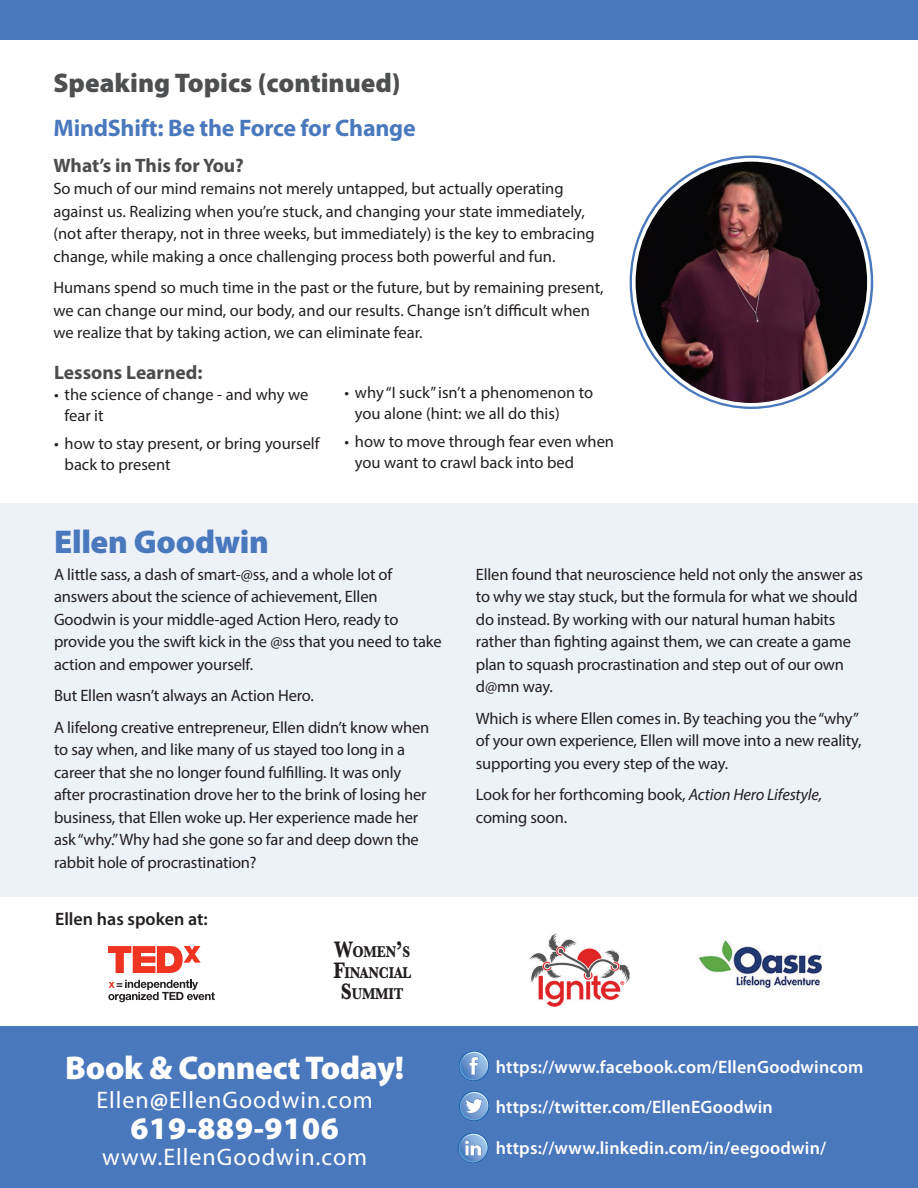
<style>
.page{position:relative;width:918px;height:1188px;background:#fff}
.page>*{position:absolute;margin:0;border:0;box-sizing:border-box;transform-origin:0 0}
.t1{font:900 33px "Myriad Pro";letter-spacing:-.01em;color:#fff}
.t2{font:900 33px "Myriad Pro";letter-spacing:-.01em;color:#4a78bd}
.t3{font:900 31.5px "Myriad Pro";letter-spacing:.02em;color:#fff}
.t4{font:900 27px "Myriad Pro";color:#4e4f50}
.t5{font:24px "Myriad Pro";letter-spacing:.04em;color:#fff}
.t6{font:700 24px "Myriad Pro";letter-spacing:-.01em;color:#4a78bd}
.t7{font:700 19.5px "Myriad Pro";color:#4b4c4d}
.t8{font:600 18px "Myriad Pro";letter-spacing:.01em;color:#fff}
.t9{font:600 18px "Myriad Pro";color:#231f20}
.t10{font:16.5px/22.5px "Myriad Pro";letter-spacing:-.01em;color:#231f20}
.t11{font:700 16.35px/20.9px "Baskerville";letter-spacing:-.015em;color:#231f20;text-align:center;scale:.83 1}
.s1{font-size:23.25px}
.s2{font-weight:700}
.s3{font-style:italic}
</style>
<div class="page">
<div style="left:0;top:503px;width:918px;height:393px;background:#edf1f8"></div>
<img style="left:529px;top:933px;width:101px;height:74px">
<div style="left:0;top:1026px;width:918px;height:162px;background:#4a78bd"></div>
<svg style="left:459px;top:1091px;width:30px;height:30px"></svg>
<svg style="left:459px;top:1051px;width:30px;height:30px"></svg>
<svg style="left:458px;top:1133px;width:31px;height:30px"></svg>
<img style="left:634px;top:160px;width:235px;height:245px">
<div style="left:0;top:0;width:918px;height:39px;background:#4a78bd"></div>
<img style="left:697px;top:940px;width:125px;height:49px">
<svg style="left:108px;top:980px;width:107px;height:22px"></svg>
<svg style="left:108px;top:946px;width:93px;height:27px"></svg>
<h3 class="t4" style="left:53px;top:64px;width:349px">Speaking Topics (continued)</h3>
<h3 class="t6" style="left:53px;top:113px;width:364px">MindShift: Be the Force for Change</h3>
<p class="t7" style="left:53px;top:153px;width:192px">What’s in This for You?</p>
<p class="t10" style="left:53px;top:177px;width:543px">So much of our mind remains not merely untapped, but actually operating against us. Realizing when you’re stuck, and changing your state immediately, (not after therapy, not in three weeks, but immediately) is the key to embracing change, while making a once challenging process both powerful and fun.</p>
<p class="t10" style="left:53px;top:276px;width:552px">Humans spend so much time in the past or the future, but by remaining present, we can change our mind, our body, and our results. Change isn’t difficult when we realize that by taking action, we can eliminate fear.</p>
<p class="t7" style="left:54px;top:360px;width:150px">Lessons Learned:</p>
<p class="t10" style="left:65px;top:384px;width:245px;line-height:21px;text-indent:-10px">• the science of change - and why we fear it</p>
<p class="t10" style="left:65px;top:433px;width:257px;line-height:21px;text-indent:-10px">• how to stay present, or bring yourself back to present</p>
<h1 class="t2" style="left:54px;top:520px;width:217px">Ellen Goodwin</h1>
<p class="t10" style="left:355px;top:382px;width:240px;line-height:21px;text-indent:-10px">• why “I suck” isn’t a phenomenon to you alone (hint: we all do this)</p>
<p class="t10" style="left:355px;top:430px;width:261px;line-height:21px;text-indent:-10px">• how to move through fear even when you want to crawl back into bed</p>
<p class="t10" style="left:54px;top:563px;width:389px">A little sass, a dash of smart-@ss, and a whole lot of answers about the science of achievement, Ellen Goodwin is your middle-aged Action Hero, ready to provide you the swift kick in the @ss that you need to take action and empower yourself.</p>
<p class="t10" style="left:54px;top:680px;width:377px;line-height:31.5px">But Ellen wasn’t always an Action Hero.<br>A lifelong creative entrepreneur, Ellen didn’t know when</p>
<p class="t10" style="left:54px;top:738px;width:374px">to say when, and like many of us stayed too long in a career that she no longer found fulfilling. It was only after procrastination drove her to the brink of losing her business, that Ellen woke up. Her experience made her ask “why.” Why had she gone so far and deep down the rabbit hole of procrastination?</p>
<p class="t9" style="left:55px;top:908px;width:154px">Ellen has spoken at:</p>
<p class="t11" style="left:333px;top:942px;width:95px"><span class="s1">W</span>OMEN<span class="s1">’</span>S<br><span class="s1">F</span>INANCIAL<br><span class="s1">S</span>UMMIT</p>
<h1 class="t1" style="left:65px;top:1046px;width:340px">Book &amp; Connect Today!</h1>
<h3 class="t5" style="left:96px;top:1085px;width:278px">Ellen<span class="s2">@</span>EllenGoodwin.com</h3>
<h2 class="t3" style="left:131px;top:1108px;width:210px">619-889-9106</h2>
<h3 class="t5" style="left:102px;top:1142px;width:267px">www.EllenGoodwin.com</h3>
<p class="t10" style="left:476px;top:563px;width:389px">Ellen found that neuroscience held not only the answer as to why we stay stuck, but the formula for what we should do instead. By working with our natural human habits rather than fighting against them, we can create a game plan to squash procrastination and step out of our own d@mn way.</p>
<p class="t10" style="left:476px;top:707px;width:387px">Which is where Ellen comes in. By teaching you the “why” of your own experience, Ellen will move into a new reality, supporting you every step of the way.</p>
<p class="t10" style="left:476px;top:783px;width:348px">Look for her forthcoming book, <span class="s3">Action Hero Lifestyle, </span>coming soon.</p>
<p class="t8" style="left:496px;top:1055px;width:369px">https://www.facebook.com/EllenGoodwincom</p>
<p class="t8" style="left:496px;top:1096px;width:278px">https://twitter.com/EllenEGoodwin</p>
<p class="t8" style="left:496px;top:1136px;width:332px">https://www.linkedin.com/in/eegoodwin/</p>
</div>
